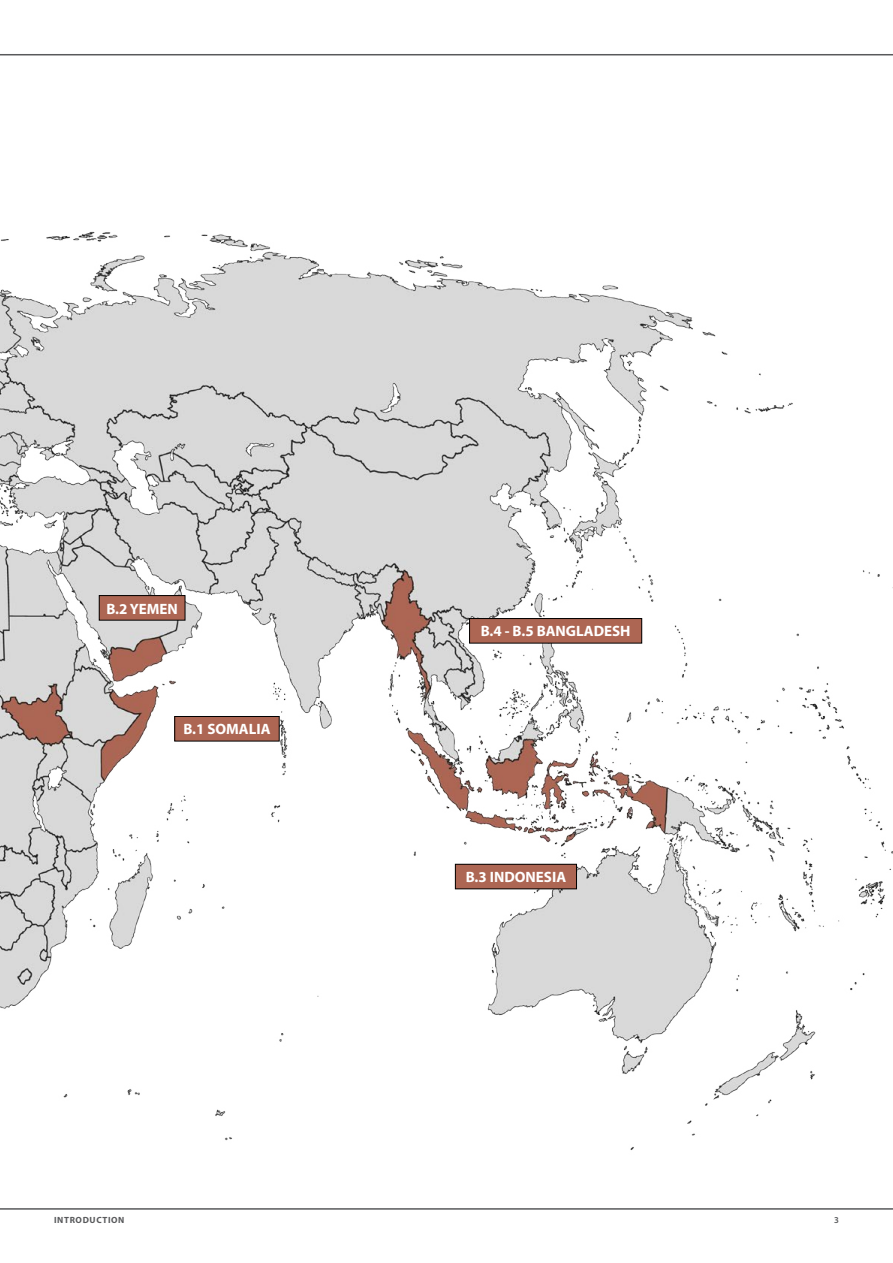
<style>
.page{position:relative;width:893px;height:1263px;background:#fff}
.page>*{position:absolute;margin:0;border:0;box-sizing:border-box;transform-origin:0 0}
.t1{font:700 15px "Myriad Pro";color:#fff}
.t2{font:700 9px "Myriad Pro";letter-spacing:.07em;color:#58595b}
.t3{font:600 9px "Myriad Pro";color:#58595b}
</style>
<div class="page">
<hr style="left:0;top:1208px;width:893px;height:2px;background:#58595b">
<hr style="left:0;top:54px;width:893px;height:1px;background:#58595b">
<img style="left:0;top:231px;width:893px;height:919px">
<div style="left:470px;top:618px;width:172px;height:25px;background:#ad6653"></div>
<div style="left:469px;top:618px;width:173px;height:25px;border:1px solid #000"></div>
<div style="left:455px;top:864px;width:121px;height:25px;background:#ad6653"></div>
<div style="left:455px;top:864px;width:122px;height:25px;border:1px solid #000"></div>
<div style="left:175px;top:716px;width:104px;height:25px;background:#ad6653"></div>
<div style="left:174px;top:716px;width:106px;height:25px;border:1px solid #000"></div>
<div style="left:99px;top:596px;width:86px;height:24px;background:#ad6653"></div>
<div style="left:99px;top:595px;width:86px;height:25px;border:1px solid #000"></div>
<p class="t1" style="left:106px;top:599px;width:73px">B.2 YEMEN</p>
<p class="t1" style="left:183px;top:719px;width:89px">B.1 SOMALIA</p>
<p class="t1" style="left:481px;top:622px;width:151px">B.4 - B.5 BANGLADESH</p>
<p class="t1" style="left:466px;top:867px;width:102px">B.3 INDONESIA</p>
<p class="t2" style="left:54px;top:1214px;width:72px">INTRODUCTION</p>
<p class="t3" style="left:834px;top:1214px;width:6px">3</p>
</div>
